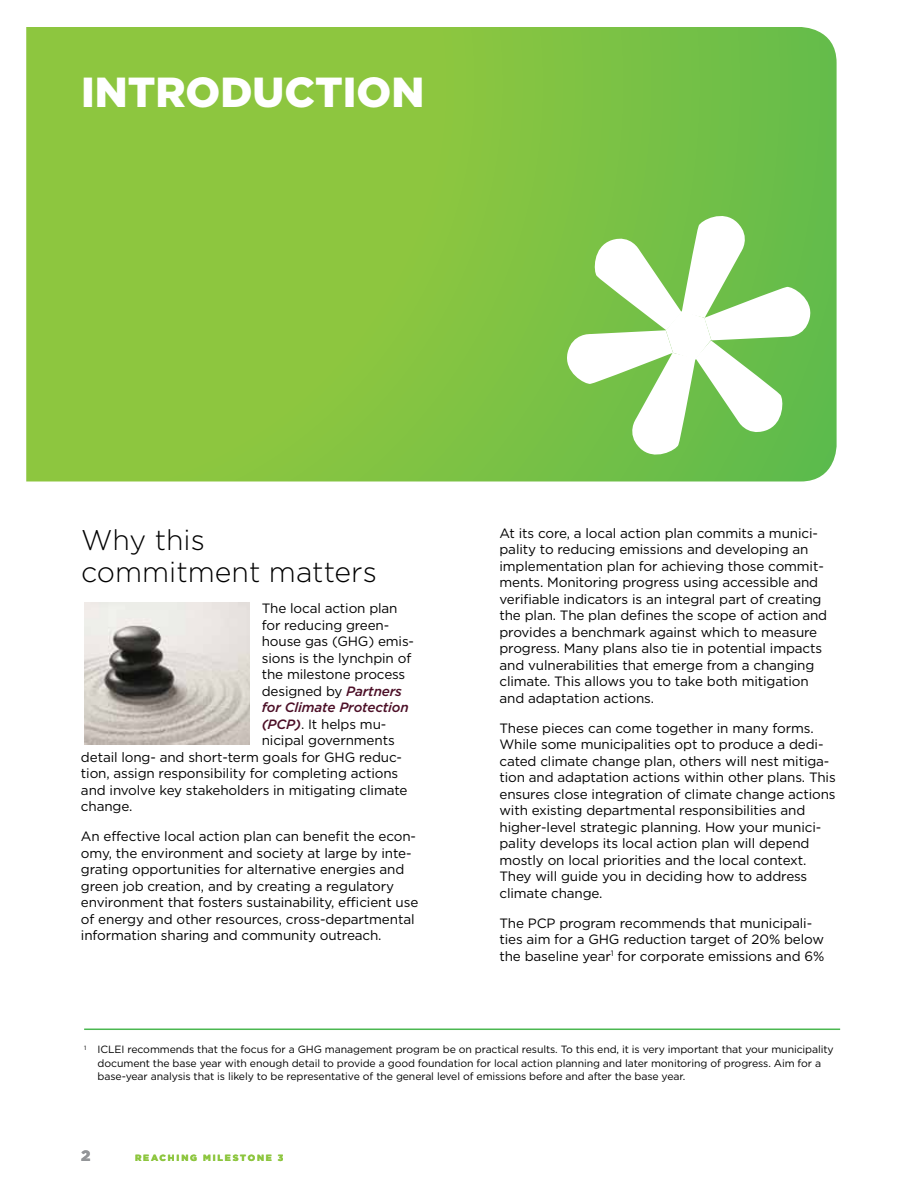
<style>
.page{position:relative;width:918px;height:1188px;background:#fff}
.page>*{position:absolute;margin:0;border:0;box-sizing:border-box;transform-origin:0 0}
.t1{font:900 42px "Gotham";color:#fff}
.t2{font:300 28.5px/31.5px "Gotham";color:#000}
.t3{font:900 15px "Gotham";color:#939598}
.t4{font:13.5px/16.5px "Gotham";letter-spacing:-.01em;color:#000}
.t5{font:italic 500 13.5px "Gotham";letter-spacing:-.01em;color:#4c0f27}
.t6{font:10.5px/13.5px "Gotham";letter-spacing:-.01em;color:#000}
.t7{font:900 9px "Gotham";letter-spacing:.2em;color:#8dc63f}
.s1{font-weight:500;font-style:italic;color:#4c0f27}
</style>
<div class="page">
<svg style="left:26px;top:27px;width:811px;height:455px;background:#85c442"></svg>
<img style="left:84px;top:603px;width:166px;height:141px">
<hr style="left:84px;top:1029px;width:756px;height:1px;background:#4ab750">
<svg style="left:563px;top:208px;width:251px;height:254px"></svg>
<h1 class="t1" style="left:81px;top:68px;width:345px">INTRODUCTION</h1>
<h2 class="t2" style="left:81px;top:524px;width:297px">Why this commitment matters</h2>
<p class="t4" style="left:262px;top:600px;width:137px">The local action plan</p>
<p class="t4" style="left:262px;top:617px;width:129px">for reducing green-</p>
<p class="t4" style="left:262px;top:633px;width:154px">house gas (GHG) emis-</p>
<p class="t4" style="left:262px;top:650px;width:151px">sions is the lynchpin of</p>
<p class="t4" style="left:262px;top:666px;width:145px">the milestone process</p>
<p class="t4" style="left:262px;top:683px;width:142px">designed by <span class="s1">Partners</span></p>
<p class="t5" style="left:262px;top:700px;width:149px">for Climate Protection</p>
<p class="t4" style="left:262px;top:716px;width:126px"><span class="s1">(PCP)</span>. It helps mu-</p>
<p class="t4" style="left:262px;top:732px;width:134px">nicipal governments</p>
<p class="t4" style="left:81px;top:749px;width:323px">detail long- and short-term goals for GHG reduc-</p>
<p class="t4" style="left:81px;top:765px;width:319px">tion, assign responsibility for completing actions</p>
<p class="t4" style="left:81px;top:782px;width:328px">and involve key stakeholders in mitigating climate</p>
<p class="t4" style="left:81px;top:798px;width:53px">change.</p>
<p class="t4" style="left:81px;top:828px;width:339px">An effective local action plan can benefit the econ&shy;omy, the environment and society at large by inte&shy;grating opportunities for alternative energies and green job creation, and by creating a regulatory environment that fosters sustainability, efficient use of energy and other resources, cross-departmental information sharing and community outreach.</p>
<p class="t4" style="left:499px;top:524px;width:329px">At its core, a local action plan commits a munici&shy;pality to reducing emissions and developing an implementation plan for achieving those commit&shy;ments. Monitoring progress using accessible and verifiable indicators is an integral part of creating the plan. The plan defines the scope of action and provides a benchmark against which to measure progress. Many plans also tie in potential impacts and vulnerabilities that emerge from a changing climate. This allows you to take both mitigation and adaptation actions.</p>
<p class="t4" style="left:499px;top:719px;width:338px">These pieces can come together in many forms.<br>While some municipalities opt to produce a dedi&shy;cated climate change plan, others will nest mitiga&shy;tion and adaptation actions within other plans. This ensures close integration of climate change actions with existing departmental responsibilities and higher-level strategic planning. How your munici&shy;pality develops its local action plan will depend mostly on local priorities and the local context.<br>They will guide you in deciding how to address climate change.</p>
<p class="t4" style="left:499px;top:914px;width:326px">The PCP program recommends that municipali&shy;ties aim for a GHG reduction target of 20% below the baseline year<sup>1</sup> for corporate emissions and 6%</p>
<p class="t6" style="left:98px;top:1042px;width:738px;text-indent:-14px"><sup>1</sup> ICLEI recommends that the focus for a GHG management program be on practical results. To this end, it is very important that your municipality document the base year with enough detail to provide a good foundation for local action planning and later monitoring of progress. Aim for a base-year analysis that is likely to be representative of the general level of emissions before and after the base year.</p>
<p class="t3" style="left:81px;top:1147px;width:11px">2</p>
<p class="t7" style="left:135px;top:1153px;width:150px">REACHING MILESTONE 3</p>
</div>
